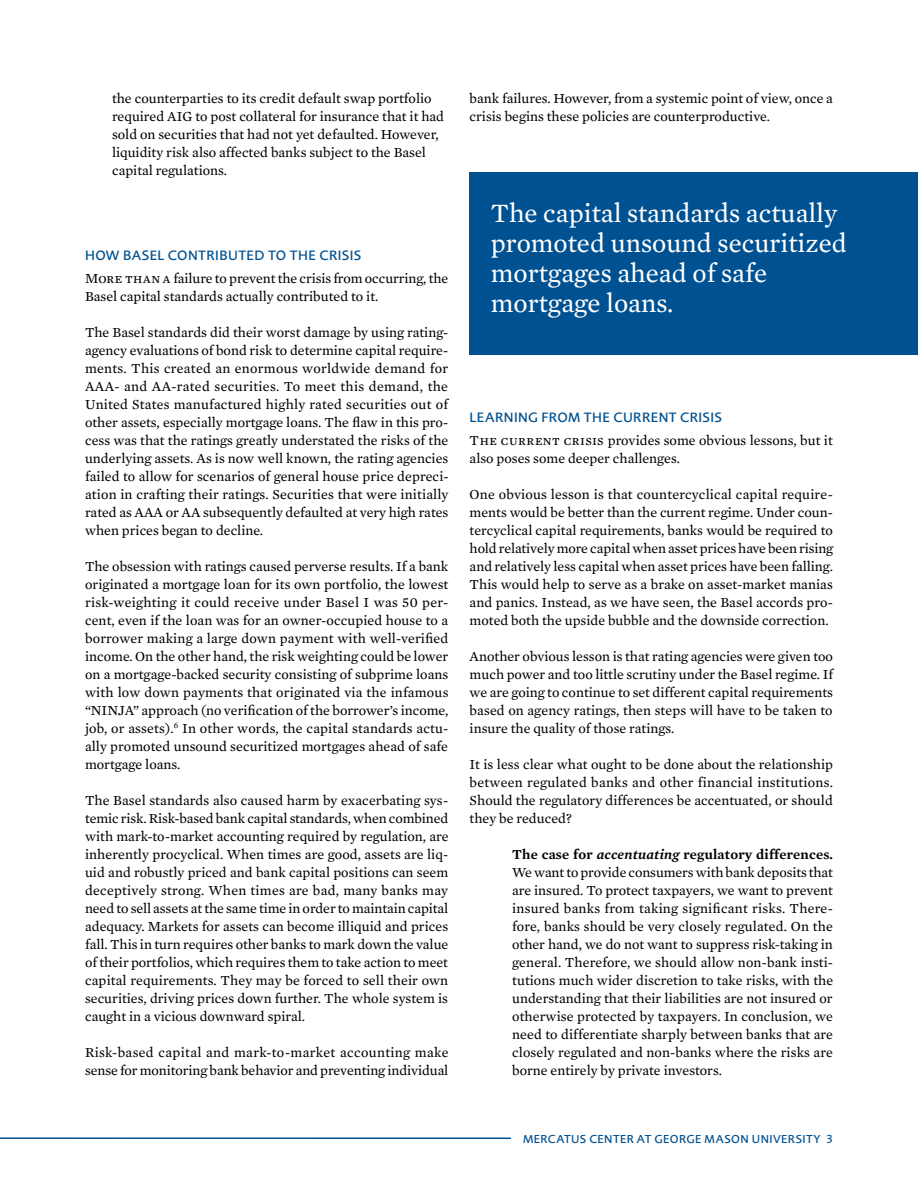
<style>
.page{position:relative;width:918px;height:1188px;background:#fff}
.page>*{position:absolute;margin:0;border:0;box-sizing:border-box;transform-origin:0 0}
.t1{font:27px/30px "Mercury Text G2";color:#fff}
.t2{font:14.1px/18px "Mercury Text G2";color:#000;text-align:justify}
.t3{font:500 14.1px "Foundry Sans";letter-spacing:.03em;color:#005191}
.t4{font:500 12px "Foundry Sans";letter-spacing:.035em;color:#005191}
.s1{font-family:"Mercury Text G2 Roman SC"}
.s2{font-weight:600}
.s3{font-weight:600;font-style:italic}
</style>
<div class="page">
<div style="left:470px;top:172px;width:448px;height:183px;background:#005191"></div>
<hr style="left:0;top:1138px;width:511px;height:1px;background:#005191">
<p class="t2" style="left:112px;top:90px;width:334px;text-align:left">the counterparties to its credit default swap portfolio required AIG to post collateral for insurance that it had sold on securities that had not yet defaulted. However, liquidity risk also affected banks subject to the Basel capital regulations.</p>
<p class="t3" style="left:85px;top:248px;width:130px">H OW BASEL CONTRIBU</p>
<p class="t3" style="left:238px;top:248px;width:125px">TED TO THE CRISIS</p>
<p class="t2" style="left:85px;top:270px;width:365px"><span class="s1">More than a</span> failure to prevent the crisis from occurring, the<br>Basel capital standards actually contributed to it.</p>
<p class="t2" style="left:85px;top:324px;width:365px">The Basel standards did their worst damage by using rating&shy;agency evaluations of bond risk to determine capital require&shy;ments. This created an enormous worldwide demand for AAA- and AA-rated securities. To meet this demand, the United States manufactured highly rated securities out of other assets, especially mortgage loans. The flaw in this pro&shy;cess was that the ratings greatly understated the risks of the underlying assets. As is now well known, the rating agencies failed to allow for scenarios of general house price depreci&shy;ation in crafting their ratings. Securities that were initially rated as AAA or AA subsequently defaulted at very high rates when prices began to decline.</p>
<p class="t2" style="left:85px;top:558px;width:365px">The obsession with ratings caused perverse results. If a bank originated a mortgage loan for its own portfolio, the lowest risk-weighting it could receive under Basel I was 50 per&shy;cent, even if the loan was for an owner-occupied house to a borrower making a large down payment with well-verified income. On the other hand, the risk weighting could be lower on a mortgage-backed security consisting of subprime loans with low down payments that originated via the infamous “NINJA” approach (no verification of the borrower’s income, job, or assets).<sup>6</sup> In other words, the capital standards actu&shy;ally promoted unsound securitized mortgages ahead of safe mortgage loans.</p>
<p class="t2" style="left:85px;top:791px;width:365px">The Basel standards also caused harm by exacerbating sys&shy;temic risk. Risk-based bank capital standards, when combined with mark-to-market accounting required by regulation, are inherently procyclical. When times are good, assets are liq&shy;uid and robustly priced and bank capital positions can seem deceptively strong. When times are bad, many banks may need to sell assets at the same time in order to maintain capital adequacy. Markets for assets can become illiquid and prices fall. This in turn requires other banks to mark down the value of their portfolios, which requires them to take action to meet capital requirements. They may be forced to sell their own securities, driving prices down further. The whole system is caught in a vicious downward spiral.</p>
<p class="t2" style="left:85px;top:1043px;width:365px">Risk-based capital and mark-to-market accounting make sense for monitoring bank behavior and preventing individual</p>
<p class="t2" style="left:470px;top:89px;width:365px">bank failures. However, from a systemic point of view, once a crisis begins these policies are counterproductive.</p>
<h1 class="t1" style="left:491px;top:198px;width:357px">The capital standards actually promoted unsound securitized mortgages ahead of safe mortgage loans.</h1>
<p class="t3" style="left:470px;top:410px;width:17px">LEAR</p>
<p class="t3" style="left:504px;top:410px;width:129px">NI NG FROM THE CURRE</p>
<p class="t3" style="left:659px;top:410px;width:65px">NT CRISIS</p>
<p class="t2" style="left:470px;top:431px;width:365px"><span class="s1">The current crisis</span> provides some obvious lessons, but it also poses some deeper challenges.</p>
<p class="t2" style="left:470px;top:485px;width:365px">One obvious lesson is that countercyclical capital require&shy;ments would be better than the current regime. Under coun&shy;tercyclical capital requirements, banks would be required to hold relatively more capital when asset prices have been rising and relatively less capital when asset prices have been falling.<br>This would help to serve as a brake on asset-market manias and panics. Instead, as we have seen, the Basel accords pro&shy;moted both the upside bubble and the downside correction.</p>
<p class="t2" style="left:470px;top:647px;width:365px">Another obvious lesson is that rating agencies were given too much power and too little scrutiny under the Basel regime. If we are going to continue to set different capital requirements based on agency ratings, then steps will have to be taken to insure the quality of those ratings.</p>
<p class="t2" style="left:470px;top:755px;width:365px">It is less clear what ought to be done about the relationship between regulated banks and other financial institutions.<br>Should the regulatory differences be accentuated, or should they be reduced?</p>
<p class="t2" style="left:512px;top:845px;width:323px"><span class="s2">The case for</span> <span class="s3">accentuating</span> <span class="s2">regulatory differences.<br></span>We want to provide consumers with bank deposits that are insured. To protect taxpayers, we want to prevent insured banks from taking significant risks. There&shy;fore, banks should be very closely regulated. On the other hand, we do not want to suppress risk-taking in general. Therefore, we should allow non-bank insti&shy;tutions much wider discretion to take risks, with the understanding that their liabilities are not insured or otherwise protected by taxpayers. In conclusion, we need to differentiate sharply between banks that are closely regulated and non-banks where the risks are borne entirely by private investors.</p>
<p class="t4" style="left:523px;top:1133px;width:211px">MERCATUS CENTER AT GEORGE MASON</p>
<p class="t4" style="left:752px;top:1133px;width:83px">UN IVERSITY 3</p>
</div>
